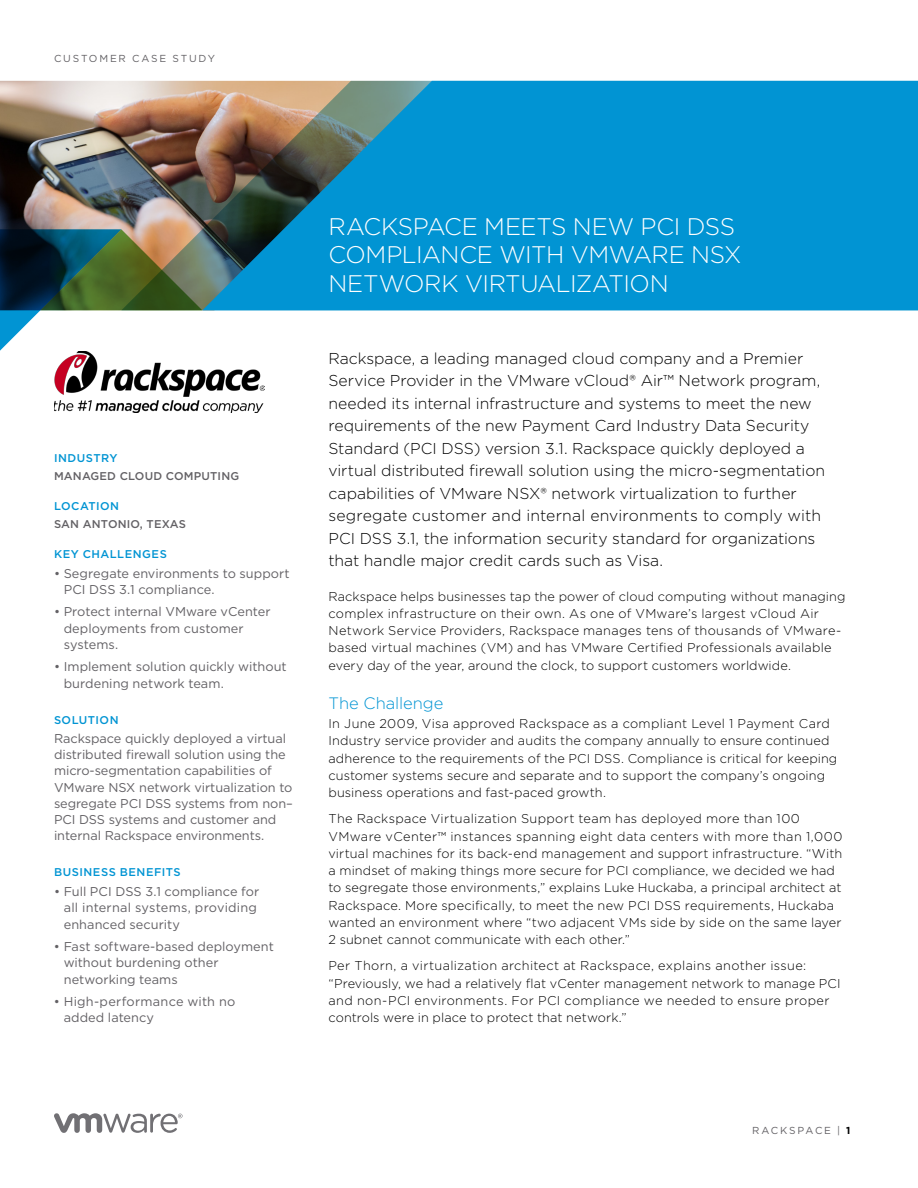
<style>
.page{position:relative;width:918px;height:1188px;background:#fff}
.page>*{position:absolute;margin:0;border:0;box-sizing:border-box;transform-origin:0 0}
.t1{font:300 24px/28.5px "Gotham";letter-spacing:-.02em;color:#fff}
.t2{font:300 16.5px "Gotham";letter-spacing:-.005em;color:#0194d3}
.t3{font:300 15.75px/22.5px "Gotham";color:#000}
.t4{font:300 12.75px/17.2px "Gotham";letter-spacing:.015em;color:#000}
.t5{font:12.75px/16.5px "Gotham";letter-spacing:-.005em;color:#636165}
.t6{font:500 11.25px "Gotham";letter-spacing:.045em;color:#0194d3}
.t7{font:500 11.25px "Gotham";letter-spacing:.015em;color:#636165}
.t8{font:10.2px "Gotham";letter-spacing:.18em;color:#636165}
.s1{font-weight:700;color:#000}
</style>
<div class="page">
<svg style="left:54px;top:1113px;width:129px;height:20px"></svg>
<img style="left:0;top:81px;width:121px;height:148px">
<img style="left:121px;top:81px;width:81px;height:148px">
<svg style="left:202px;top:81px;width:716px;height:229px;background:#138dbf"></svg>
<svg style="left:0;top:229px;width:202px;height:122px"></svg>
<img style="left:54px;top:351px;width:210px;height:62px">
<p class="t8" style="left:54px;top:52px;width:163px">CUSTOMER CASE STUDY</p>
<p class="t6" style="left:54px;top:451px;width:65px">INDUSTRY</p>
<p class="t7" style="left:54px;top:469px;width:187px">MANAGED CLOUD COMPUTING</p>
<p class="t6" style="left:54px;top:499px;width:67px">LOCATION</p>
<p class="t7" style="left:54px;top:517px;width:134px">SAN ANTONIO, TEXAS</p>
<p class="t6" style="left:54px;top:547px;width:114px">KEY CHALLENGES</p>
<p class="t5" style="left:64px;top:565px;width:228px;text-indent:-10px">• Segregate environments to support<br>PCI DSS 3.1 compliance.</p>
<p class="t5" style="left:64px;top:603px;width:208px;text-indent:-10px">• Protect internal VMware vCenter deployments from customer systems.</p>
<p class="t5" style="left:64px;top:658px;width:225px;text-indent:-10px">• Implement solution quickly without burdening network team.</p>
<p class="t6" style="left:54px;top:713px;width:66px">SOLUTION</p>
<p class="t5" style="left:54px;top:730px;width:240px">Rackspace quickly deployed a virtual distributed firewall solution using the micro-segmentation capabilities of VMware NSX network virtualization to segregate PCI DSS systems from non– PCI DSS systems and customer and internal Rackspace environments.</p>
<p class="t6" style="left:54px;top:865px;width:128px">BUSINESS BENEFITS</p>
<p class="t5" style="left:64px;top:883px;width:197px;text-indent:-10px">• Full PCI DSS 3.1 compliance for all internal systems, providing enhanced security</p>
<p class="t5" style="left:64px;top:938px;width:212px;text-indent:-10px">• Fast software-based deployment without burdening other networking teams</p>
<p class="t5" style="left:64px;top:993px;width:173px;text-indent:-10px">• High-performance with no added latency</p>
<h1 class="t1" style="left:328px;top:212px;width:415px">RACKSPACE MEETS NEW PCI DSS<br>COMPLIANCE WITH VMWARE NSX<br>NETWORK VIRTUALIZATION</h1>
<p class="t3" style="left:328px;top:346px;width:498px">Rackspace, a leading managed cloud company and a Premier Service Provider in the VMware vCloud® Air™ Network program, needed its internal infrastructure and systems to meet the new requirements of the new Payment Card Industry Data Security Standard (PCI DSS) version 3.1. Rackspace quickly deployed a virtual distributed firewall solution using the micro-segmentation capabilities of VMware NSX® network virtualization to further segregate customer and internal environments to comply with PCI DSS 3.1, the information security standard for organizations that handle major credit cards such as Visa.</p>
<p class="t4" style="left:328px;top:587px;width:519px">Rackspace helps businesses tap the power of cloud computing without managing complex infrastructure on their own. As one of VMware’s largest vCloud Air Network Service Providers, Rackspace manages tens of thousands of VMware&shy;based virtual machines (VM) and has VMware Certified Professionals available every day of the year, around the clock, to support customers worldwide.</p>
<p class="t2" style="left:328px;top:692px;width:116px">The Challenge</p>
<p class="t4" style="left:328px;top:715px;width:510px">In June 2009, Visa approved Rackspace as a compliant Level 1 Payment Card Industry service provider and audits the company annually to ensure continued adherence to the requirements of the PCI DSS. Compliance is critical for keeping customer systems secure and separate and to support the company’s ongoing business operations and fast-paced growth.</p>
<p class="t4" style="left:328px;top:810px;width:516px">The Rackspace Virtualization Support team has deployed more than 100<br>VMware vCenter™ instances spanning eight data centers with more than 1,000 virtual machines for its back-end management and support infrastructure. “With a mindset of making things more secure for PCI compliance, we decided we had to segregate those environments,” explains Luke Huckaba, a principal architect at Rackspace. More specifically, to meet the new PCI DSS requirements, Huckaba wanted an environment where “two adjacent VMs side by side on the same layer 2 subnet cannot communicate with each other.”</p>
<p class="t4" style="left:328px;top:957px;width:514px">Per Thorn, a virtualization architect at Rackspace, explains another issue: “Previously, we had a relatively flat vCenter management network to manage PCI and non-PCI environments. For PCI compliance we needed to ensure proper controls were in place to protect that network.”</p>
<p class="t8" style="left:752px;top:1124px;width:100px">RACKSPACE | <span class="s1">1</span></p>
</div>
